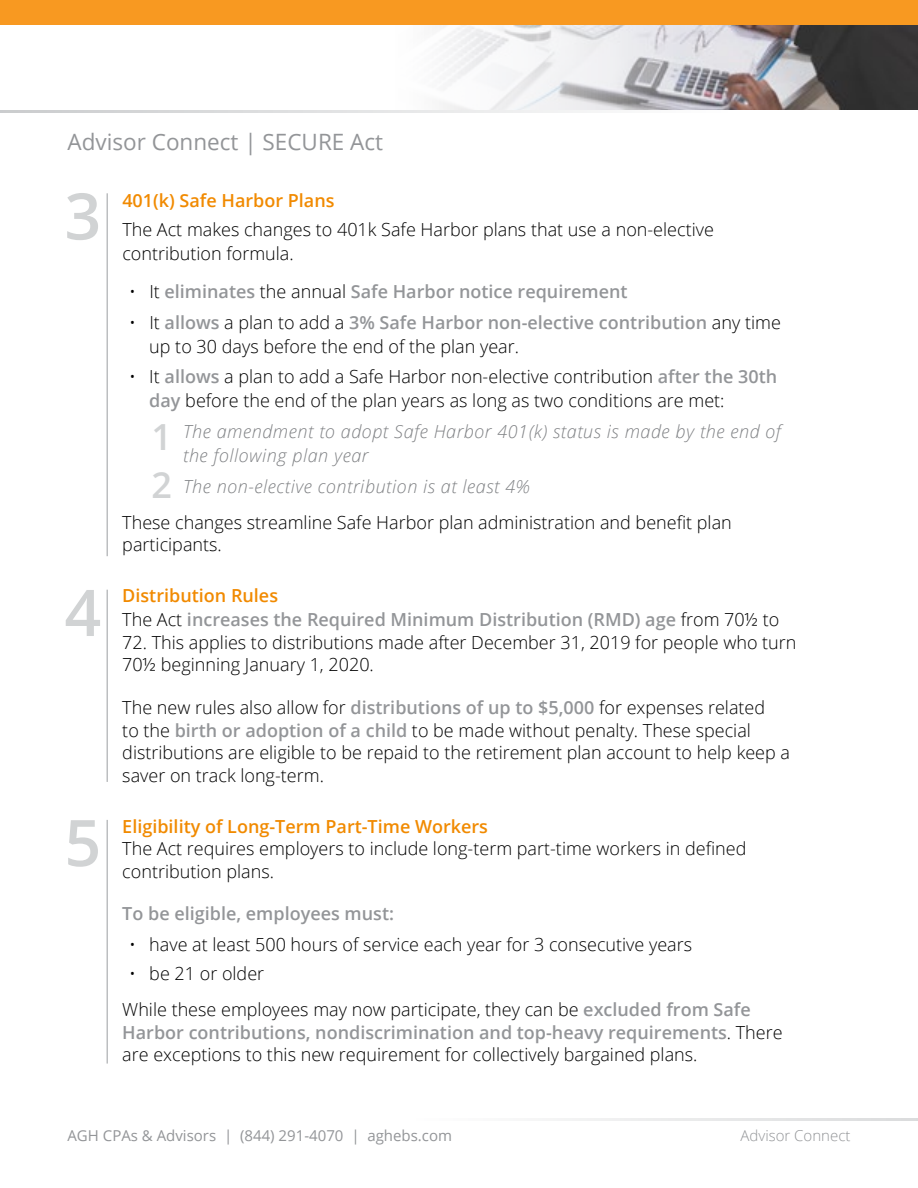
<style>
.page{position:relative;width:918px;height:1188px;background:#fff}
.page>*{position:absolute;margin:0;border:0;box-sizing:border-box;transform-origin:0 0}
.t1{font:600 64.35px "Open Sans";color:#d1d3d4}
.t2{font:600 36px/48px "Open Sans";color:#d1d3d4}
.t3{font:22.5px "Open Sans";color:#939598}
.t4{font:300 18px/22.5px "Open Sans";color:#000}
.t5{font:600 18px/24px "Open Sans";color:#939598}
.t6{font:italic 300 18px/24px "Open Sans";letter-spacing:.03em;color:#808285}
.t7{font:600 18px "Open Sans";color:#f18a00}
.t8{font:15px "Open Sans";color:#939598}
.t9{font:300 15px "Open Sans";color:#939598}
.s1{font-weight:300;color:#000}
.s2{font-weight:600;color:#939598}
.s3{color:#f18a00}
</style>
<div class="page">
<hr style="left:0;top:110px;width:728px;height:3px;background:#bcbec0">
<hr style="left:416px;top:1118px;width:502px;height:2px;background:#bcbec0">
<img style="left:321px;top:24px;width:597px;height:86px">
<div style="left:0;top:0;width:918px;height:24px;background:#f89921"></div>
<hr style="left:106px;top:193px;width:2px;height:363px;background:#bcbec0">
<hr style="left:106px;top:590px;width:2px;height:192px;background:#bcbec0">
<hr style="left:106px;top:820px;width:2px;height:244px;background:#bcbec0">
<p class="t3" style="left:68px;top:127px;width:317px">Advisor Connect | SECURE Act</p>
<h1 class="t1" style="left:64px;top:172px;width:38px">3</h1>
<h1 class="t1" style="left:64px;top:569px;width:38px">4</h1>
<h1 class="t1" style="left:64px;top:799px;width:38px">5</h1>
<p class="t7" style="left:122px;top:188px;width:214px">401(k) Safe Harbor Plans</p>
<p class="t4" style="left:122px;top:217px;width:593px;line-height:24px">The Act makes changes to 401k Safe Harbor plans that use a non‑elective contribution formula.</p>
<p class="t5" style="left:129px;top:279px;width:500px"><span class="s1">• It</span> eliminates <span class="s1">the annual</span> Safe Harbor notice requirement</p>
<p class="t4" style="left:149px;top:310px;width:633px;line-height:24px;text-indent:-20px">• It <span class="s2">allows</span> a plan to add a <span class="s2">3% Safe Harbor non-elective contribution</span> any time up to 30 days before the end of the plan year.</p>
<p class="t4" style="left:149px;top:364px;width:629px;line-height:24px;text-indent:-20px">• It <span class="s2">allows</span> a plan to add a Safe Harbor non-elective contribution <span class="s2">after the 30th day</span> before the end of the plan years as long as two conditions are met:</p>
<p class="t6" style="left:183px;top:419px;width:599px">The amendment to adopt Safe Harbor 401(k) status is made by the end of the following plan year</p>
<p class="t6" style="left:183px;top:474px;width:348px">The non-elective contribution is at least 4%</p>
<p class="t4" style="left:122px;top:511px;width:611px">These changes streamline Safe Harbor plan administration and benefit plan participants.</p>
<p class="t5" style="left:122px;top:583px;width:659px"><span class="s3">Distribution Rules<br></span><span class="s1">The Act</span> increases the Required Minimum Distribution (RMD) age <span class="s1">from 70½ to</span></p>
<p class="t4" style="left:122px;top:631px;width:676px">72. This applies to distributions made after December 31, 2019 for people who turn<br>70½ beginning January 1, 2020.</p>
<p class="t4" style="left:122px;top:696px;width:669px">The new rules also allow for <span class="s2">distributions of up to $5,000</span> for expenses related<br>to the <span class="s2">birth or adoption of a child</span> to be made without penalty. These special distributions are eligible to be repaid to the retirement plan account to help keep a saver on track long‑term.</p>
<p class="t7" style="left:122px;top:814px;width:367px">Eligibility of Long-Term Part-Time Workers</p>
<p class="t4" style="left:122px;top:837px;width:626px">The Act requires employers to include long‑term part‑time workers in defined contribution plans.</p>
<p class="t5" style="left:122px;top:901px;width:273px">To be eligible, employees must:</p>
<p class="t4" style="left:129px;top:933px;width:565px">• have at least 500 hours of service each year for 3 consecutive years</p>
<p class="t4" style="left:122px;top:955px;width:630px;line-height:36px;text-indent:7px">• be 21 or older<br>While these employees may now participate, they can be <span class="s2">excluded from Safe</span></p>
<p class="t4" style="left:122px;top:1021px;width:662px"><span class="s2">Harbor contributions, nondiscrimination and top‑heavy requirements</span>. There are exceptions to this new requirement for collectively bargained plans.</p>
<h2 class="t2" style="left:152px;top:413px;width:22px">1<br>2</h2>
<p class="t8" style="left:68px;top:1125px;width:386px">AGH CPAs &amp; Advisors | (844) 291-4070 | aghebs.com</p>
<p class="t9" style="left:741px;top:1125px;width:111px">Advisor Connect</p>
</div>
